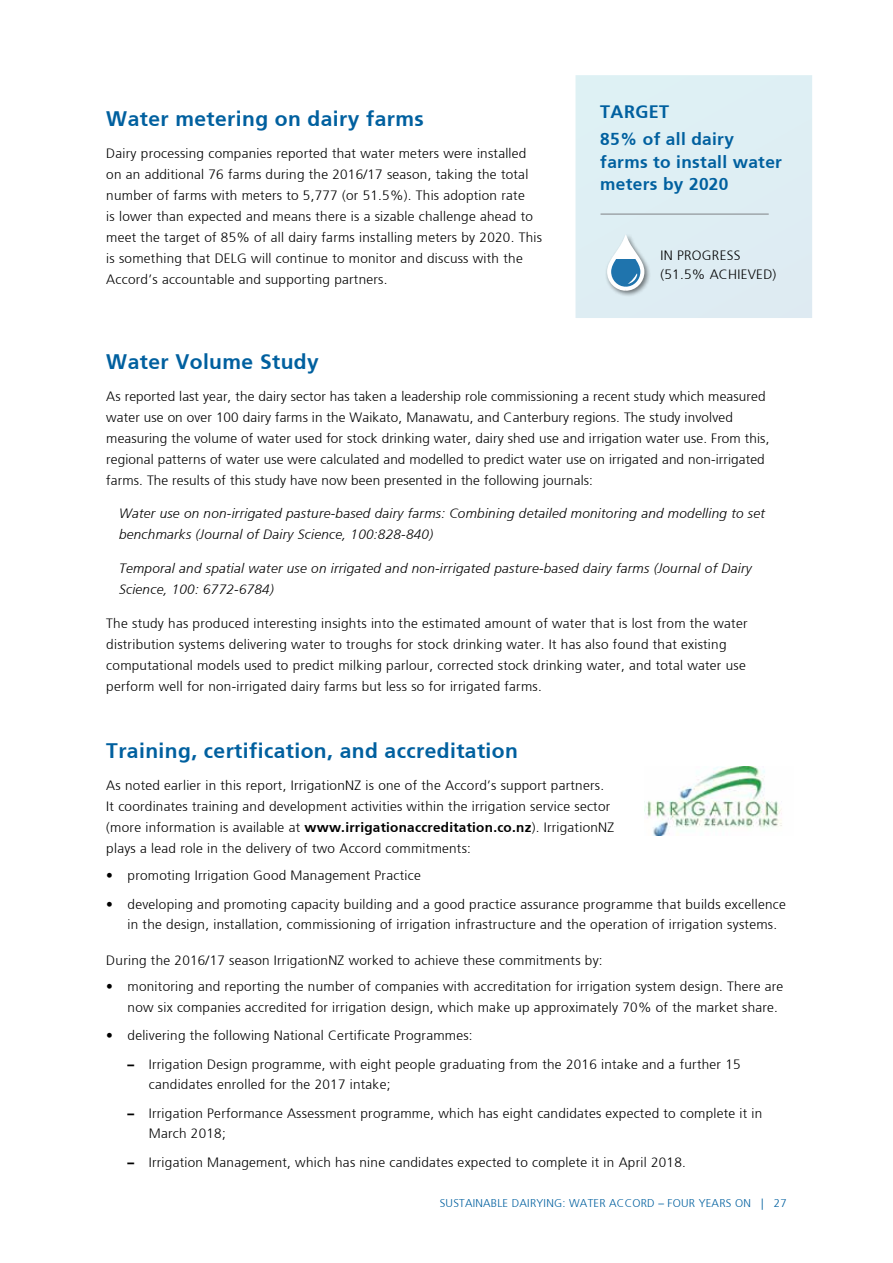
<style>
.page{position:relative;width:893px;height:1263px;background:#fff}
.page>*{position:absolute;margin:0;border:0;box-sizing:border-box;transform-origin:0 0}
.t1{font:700 21px "Frutiger";letter-spacing:.02em;color:#00609f}
.t2{font:700 18px "Frutiger";letter-spacing:.02em;color:#00609f}
.t3{font:700 17.25px/22.5px "Frutiger";letter-spacing:.02em;color:#00609f}
.t4{font:300 13.5px/21px "Frutiger";letter-spacing:.02em;color:#000}
.t5{font:italic 300 13.5px/21px "Frutiger";letter-spacing:.02em;color:#000}
.t6{font:300 11.25px "Frutiger";letter-spacing:.02em;color:#00609f}
.s1{font-weight:700}
.s2{font-family:"Frutiger LT";font-weight:900}
</style>
<div class="page">
<div style="left:575px;top:75px;width:237px;height:243px;background:#deeef3"></div>
<img style="left:644px;top:766px;width:138px;height:69px">
<hr style="left:600px;top:214px;width:169px;height:1px;background:#808285">
<div style="left:605px;top:232px;width:46px;height:65px;background:#000;opacity:.5"></div>
<svg style="left:609px;top:239px;width:33px;height:50px"></svg>
<svg style="left:609px;top:260px;width:33px;height:29px"></svg>
<div style="left:607px;top:237px;width:37px;height:54px;border:4px solid #fff;border-radius:17px"></div>
<svg style="left:628px;top:271px;width:10px;height:13px"></svg>
<h1 class="t1" style="left:106px;top:106px;width:319px">Water metering on dairy farms</h1>
<p class="t4" style="left:106px;top:143px;width:437px">Dairy processing companies reported that water meters were installed on an additional 76 farms during the 2016/17 season, taking the total number of farms with meters to 5,777 (or 51.5%). This adoption rate<br>is lower than expected and means there is a sizable challenge ahead to meet the target of 85% of all dairy farms installing meters by 2020. This is something that DELG will continue to monitor and discuss with the Accord’s accountable and supporting partners.</p>
<h2 class="t2" style="left:600px;top:102px;width:70px">TARGET</h2>
<p class="t3" style="left:600px;top:128px;width:183px">85% of all dairy farms to install water meters by 2020</p>
<p class="t4" style="left:660px;top:246px;width:117px;line-height:19.5px">IN PROGRESS (51.5% ACHIEVED)</p>
<h1 class="t1" style="left:106px;top:349px;width:214px">Water Volume Study</h1>
<p class="t4" style="left:106px;top:386px;width:665px">As reported last year, the dairy sector has taken a leadership role commissioning a recent study which measured water use on over 100 dairy farms in the Waikato, Manawatu, and Canterbury regions. The study involved measuring the volume of water used for stock drinking water, dairy shed use and irrigation water use. From this, regional patterns of water use were calculated and modelled to predict water use on irrigated and non-irrigated farms. The results of this study have now been presented in the following journals:</p>
<p class="t5" style="left:119px;top:503px;width:647px">Water use on non-irrigated pasture-based dairy farms: Combining detailed monitoring and modelling to set benchmarks (Journal of Dairy Science, 100:828-840)</p>
<p class="t5" style="left:119px;top:558px;width:634px">Temporal and spatial water use on irrigated and non-irrigated pasture-based dairy farms (Journal of Dairy<br>Science, 100: 6772-6784)</p>
<p class="t4" style="left:106px;top:613px;width:643px">The study has produced interesting insights into the estimated amount of water that is lost from the water distribution systems delivering water to troughs for stock drinking water. It has also found that existing computational models used to predict milking parlour, corrected stock drinking water, and total water use perform well for non-irrigated dairy farms but less so for irrigated farms.</p>
<h1 class="t1" style="left:106px;top:739px;width:413px">Training, certification, and accreditation</h1>
<p class="t4" style="left:106px;top:775px;width:509px">As noted earlier in this report, IrrigationNZ is one of the Accord’s support partners.<br>It coordinates training and development activities within the irrigation service sector (more information is available at <span class="s1">www.irrigationaccreditation.co.nz</span>). IrrigationNZ plays a lead role in the delivery of two Accord commitments:</p>
<p class="t4" style="left:106px;top:865px;width:316px">• promoting Irrigation Good Management Practice</p>
<p class="t4" style="left:128px;top:894px;width:660px;line-height:20.2px;text-indent:-21px">• developing and promoting capacity building and a good practice assurance programme that builds excellence in the design, installation, commissioning of irrigation infrastructure and the operation of irrigation systems.</p>
<p class="t4" style="left:106px;top:950px;width:498px">During the 2016/17 season IrrigationNZ worked to achieve these commitments by:</p>
<p class="t4" style="left:128px;top:977px;width:657px;line-height:20.2px;text-indent:-21px">• monitoring and reporting the number of companies with accreditation for irrigation system design. There are now six companies accredited for irrigation design, which make up approximately 70% of the market share.</p>
<p class="t4" style="left:106px;top:1025px;width:368px">• delivering the following National Certificate Programmes:</p>
<p class="t4" style="left:149px;top:1054px;width:593px;line-height:20.2px;text-indent:-21px"><span class="s2">–</span> Irrigation Design programme, with eight people graduating from the 2016 intake and a further 15 candidates enrolled for the 2017 intake;</p>
<p class="t4" style="left:149px;top:1103px;width:615px;line-height:20.2px;text-indent:-21px"><span class="s2">–</span> Irrigation Performance Assessment programme, which has eight candidates expected to complete it in<br>March 2018;</p>
<p class="t4" style="left:128px;top:1152px;width:560px"><span class="s2">–</span> Irrigation Management, which has nine candidates expected to complete it in April 2018.</p>
<p class="t6" style="left:440px;top:1197px;width:348px">SUSTAINABLE DAIRYING: WATER ACCORD – FOUR YEARS ON | 27</p>
</div>
